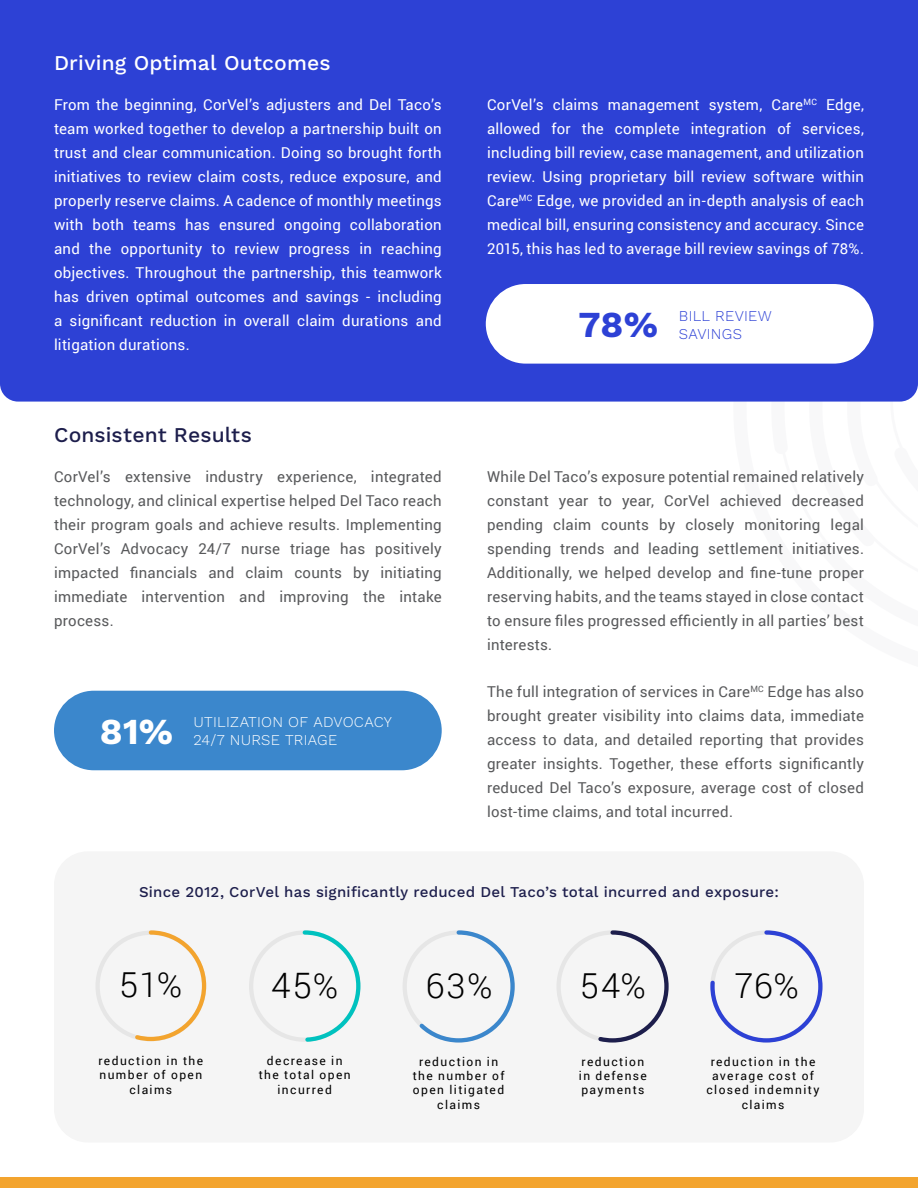
<style>
.page{position:relative;width:918px;height:1188px;background:#fff}
.page>*{position:absolute;margin:0;border:0;box-sizing:border-box;transform-origin:0 0}
.t1{font:700 36.6px "Work Sans";color:#fff}
.t2{font:700 36.6px "Work Sans";color:#2d41d5}
.t3{font:300 35.1px "Roboto";color:#000}
.t4{font:300 34.35px "Roboto";letter-spacing:.04em;color:#000}
.t5{font:500 21px "Work Sans";letter-spacing:.01em;color:#fff}
.t6{font:500 21px "Work Sans";letter-spacing:.005em;color:#1d1e4c}
.t7{font:15px/24px "Roboto";letter-spacing:.015em;color:#58595b;text-align:justify}
.t8{font:15px/24px "Roboto";letter-spacing:.015em;color:#fff;text-align:justify}
.t9{font:500 15px "Work Sans";letter-spacing:.015em;color:#1d1e4c}
.t10{font:300 15px/18px "Work Sans";letter-spacing:.015em;color:#fff}
.t11{font:300 15px/18px "Work Sans";letter-spacing:.015em;color:#2d41d5}
.t12{font:12px/14.4px "Roboto";letter-spacing:.115em;color:#000;text-align:center}
.s1{font-size:34.35px}
</style>
<div class="page">
<div style="left:0;top:0;width:918px;height:402px;background:#2d41d5"></div>
<div style="left:54px;top:851px;width:810px;height:292px;background:#f5f5f5;border-radius:34px"></div>
<div style="left:54px;top:691px;width:388px;height:79px;background:#3b87cc;border-radius:40px"></div>
<div style="left:486px;top:284px;width:388px;height:80px;background:#fff;border-radius:40px"></div>
<div style="left:0;top:1177px;width:918px;height:11px;background:#f3a42e"></div>
<svg style="left:132px;top:930px;width:75px;height:112px"></svg>
<svg style="left:249px;top:930px;width:112px;height:112px"></svg>
<svg style="left:416px;top:930px;width:99px;height:113px"></svg>
<svg style="left:595px;top:930px;width:74px;height:113px"></svg>
<div style="left:710px;top:930px;width:113px;height:113px;border:4px solid #2d41d5;border-radius:53px"></div>
<h3 class="t5" style="left:54px;top:50px;width:278px">Driving Optimal Outcomes</h3>
<p class="t8" style="left:54px;top:92px;width:389px">From the beginning, CorVel’s adjusters and Del Taco’s team worked together to develop a partnership built on trust and clear communication. Doing so brought forth initiatives to review claim costs, reduce exposure, and properly reserve claims. A cadence of monthly meetings with both teams has ensured ongoing collaboration and the opportunity to review progress in reaching objectives. Throughout the partnership, this teamwork has driven optimal outcomes and savings - including a significant reduction in overall claim durations and litigation durations.</p>
<h3 class="t6" style="left:54px;top:423px;width:199px">Consistent Results</h3>
<p class="t7" style="left:54px;top:464px;width:389px">CorVel’s extensive industry experience, integrated technology, and clinical expertise helped Del Taco reach their program goals and achieve results. Implementing CorVel’s Advocacy 24/7 nurse triage has positively impacted financials and claim counts by initiating immediate intervention and improving the intake process.</p>
<h1 class="t1" style="left:100px;top:710px;width:75px">81%</h1>
<p class="t10" style="left:193px;top:714px;width:200px">UTILIZATION OF ADVOCACY<br>24/7 NURSE TRIAGE</p>
<p class="t8" style="left:487px;top:92px;width:378px">CorVel’s claims management system, Care<sup>MC</sup> Edge, allowed for the complete integration of services, including bill review, case management, and utilization review. Using proprietary bill review software within Care<sup>MC</sup> Edge, we provided an in-depth analysis of each medical bill, ensuring consistency and accuracy. Since 2015, this has led to average bill review savings of 78%.</p>
<h1 class="t2" style="left:578px;top:303px;width:81px">78%</h1>
<p class="t11" style="left:679px;top:307px;width:95px">BILL REVIEW<br>SAVINGS</p>
<p class="t7" style="left:487px;top:464px;width:378px">While Del Taco’s exposure potential remained relatively constant year to year, CorVel achieved decreased pending claim counts by closely monitoring legal spending trends and leading settlement initiatives.<br>Additionally, we helped develop and fine-tune proper reserving habits, and the teams stayed in close contact to ensure files progressed efficiently in all parties’ best interests.</p>
<p class="t7" style="left:487px;top:679px;width:378px">The full integration of services in Care<sup>MC</sup> Edge has also brought greater visibility into claims data, immediate access to data, and detailed reporting that provides greater insights. Together, these efforts significantly reduced Del Taco’s exposure, average cost of closed lost-time claims, and total incurred.</p>
<p class="t9" style="left:139px;top:883px;width:641px">Since 2012, CorVel has significantly reduced Del Taco’s total incurred and exposure:</p>
<h3 class="t4" style="left:119px;top:961px;width:65px">51%</h3>
<p class="t12" style="left:99px;top:1053px;width:106px">reduction in the number of open claims</p>
<h2 class="t3" style="left:271px;top:961px;width:69px">45<span class="s1">%</span></h2>
<p class="t12" style="left:259px;top:1053px;width:93px">decrease in the total open incurred</p>
<h3 class="t4" style="left:425px;top:962px;width:69px">63%</h3>
<p class="t12" style="left:413px;top:1054px;width:93px">reduction in the number of open litigated claims</p>
<h3 class="t4" style="left:580px;top:962px;width:68px">54%</h3>
<p class="t12" style="left:579px;top:1054px;width:69px;text-align:left">reduction in defense payments</p>
<h3 class="t4" style="left:735px;top:962px;width:66px">76%</h3>
<p class="t12" style="left:706px;top:1054px;width:115px">reduction in the average cost of closed indemnity claims</p>
</div>
